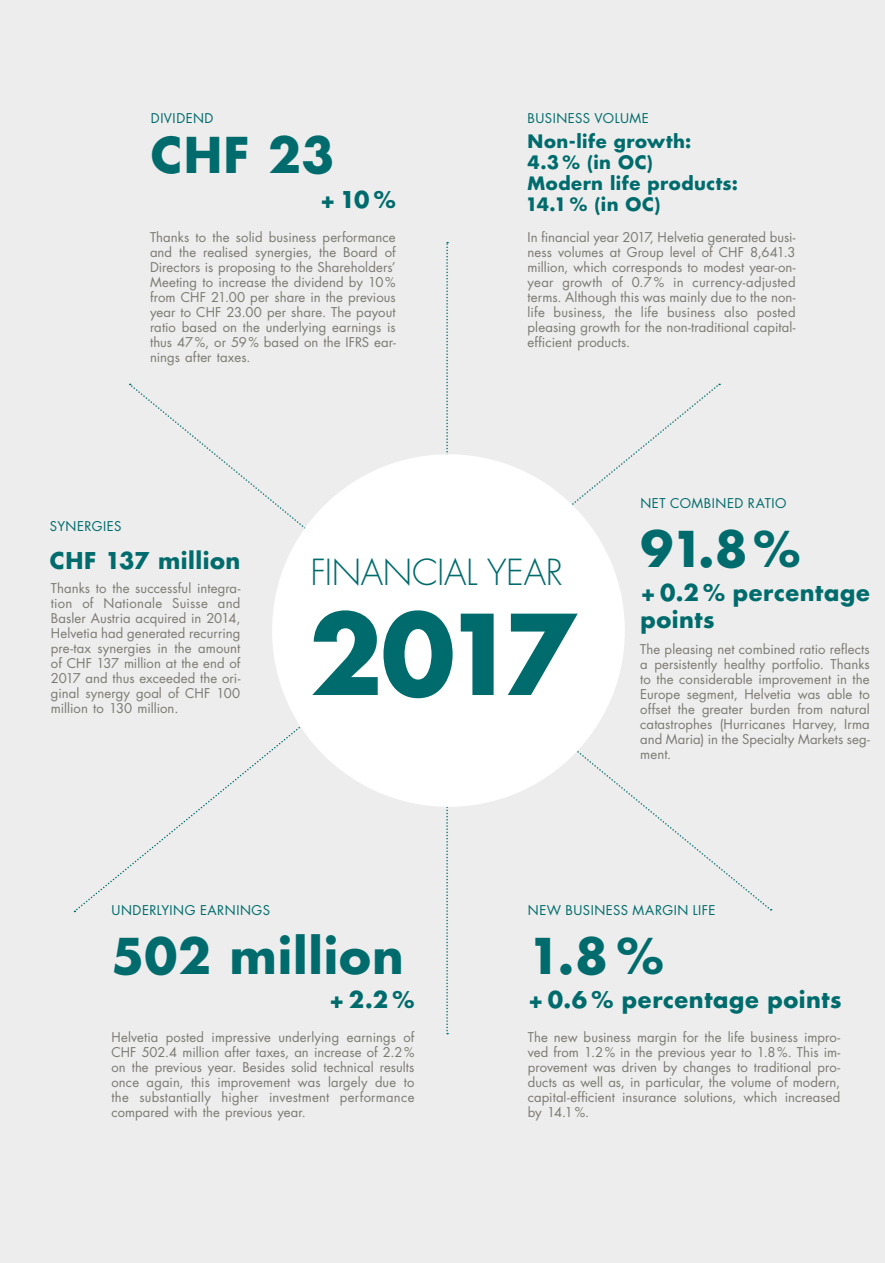
<style>
.page{position:relative;width:885px;height:1263px;background:#fff}
.page>*{position:absolute;margin:0;border:0;box-sizing:border-box;transform-origin:0 0}
.t1{font:700 108px "Futura Std";color:#006b6c}
.t2{font:700 48px "Futura Std";letter-spacing:.015em;color:#006b6c}
.t3{font:300 34.95px "Futura Std";letter-spacing:-.01em;color:#006b6c}
.t4{font:700 22.5px/27px "Futura Std";letter-spacing:.025em;color:#006b6c}
.t5{font:700 18px/21px "Futura Std";letter-spacing:.03em;color:#006b6c}
.t6{font:13.2px/15px "Futura Std";letter-spacing:.005em;color:#7b7973;text-align:justify}
.t7{font:13.2px "Futura Std";letter-spacing:.04em;color:#006b6c}
</style>
<div class="page">
<div style="left:0;top:0;width:884px;height:1263px;background:#ecedec"></div>
<svg style="left:446px;top:242px;width:2px;height:792px"></svg>
<svg style="left:75px;top:383px;width:645px;height:528px"></svg>
<div style="left:272px;top:454px;width:352px;height:353px;background:#fff;border-radius:50%"></div>
<p class="t7" style="left:151px;top:110px;width:64px">DIVIDEND</p>
<h2 class="t2" style="left:151px;top:123px;width:185px">CHF 23</h2>
<h3 class="t4" style="left:320px;top:185px;width:77px">+10%</h3>
<p class="t6" style="left:150px;top:230px;width:247px">Thanks to the solid business performance and the realised synergies, the Board of Directors is proposing to the Shareholders’ Meeting to increase the dividend by 10% from CHF 21.00 per share in the previous year to CHF 23.00 per share. The payout ratio based on the underlying earnings is thus 47%, or 59% based on the IFRS ear&shy;nings after taxes.</p>
<p class="t7" style="left:527px;top:110px;width:123px">BUSINESS VOLUME</p>
<h3 class="t5" style="left:525px;top:131px;width:214px">Non-life growth:<br>4.3 % (in OC)<br>Modern life products:<br>14.1 % (in OC)</h3>
<p class="t6" style="left:527px;top:230px;width:269px">In financial year 2017, Helvetia generated busi&shy;ness volumes at Group level of CHF 8,641.3 million, which corresponds to modest year-on&shy;year growth of 0.7% in currency-adjusted terms. Although this was mainly due to the non&shy;life business, the life business also posted pleasing growth for the non-traditional capital&shy;efficient products.</p>
<p class="t7" style="left:50px;top:518px;width:73px">SYNERGIES</p>
<h3 class="t4" style="left:50px;top:547px;width:192px">CHF 137 million</h3>
<p class="t6" style="left:51px;top:580px;width:191px">Thanks to the successful integra&shy;tion of Nationale Suisse and Basler Austria acquired in 2014, Helvetia had generated recurring pre-tax synergies in the amount of CHF 137 million at the end of 2017 and thus exceeded the ori&shy;ginal synergy goal of CHF 100 million to 130 million.</p>
<h3 class="t3" style="left:310px;top:551px;width:254px">FINANCIAL YEAR</h3>
<h1 class="t1" style="left:309px;top:583px;width:270px">2017</h1>
<p class="t7" style="left:640px;top:494px;width:147px">NET COMBINED RATIO</p>
<h2 class="t2" style="left:640px;top:517px;width:161px">91.8%</h2>
<h3 class="t4" style="left:640px;top:579px;width:231px">+ 0.2 % percentage points</h3>
<p class="t6" style="left:640px;top:642px;width:231px">The pleasing net combined ratio reflects a persistently healthy portfolio. Thanks to the considerable improvement in the Europe segment, Helvetia was able to offset the greater burden from natural catastrophes (Hurricanes Harvey, Irma and Maria) in the Specialty Markets seg&shy;ment.</p>
<p class="t7" style="left:111px;top:902px;width:160px">UNDERLYING EARNINGS</p>
<h2 class="t2" style="left:111px;top:924px;width:294px">502 million</h2>
<h3 class="t4" style="left:329px;top:986px;width:87px">+2.2%</h3>
<p class="t6" style="left:111px;top:1029px;width:304px">Helvetia posted impressive underlying earnings of CHF 502.4 million after taxes, an increase of 2.2% on the previous year. Besides solid technical results once again, this improvement was largely due to the substantially higher investment performance compared with the previous year.</p>
<p class="t7" style="left:527px;top:902px;width:189px">NEW BUSINESS MARGIN LIFE</p>
<h2 class="t2" style="left:527px;top:924px;width:137px">1.8 %</h2>
<h3 class="t4" style="left:528px;top:986px;width:315px">+ 0.6 % percentage points</h3>
<p class="t6" style="left:527px;top:1029px;width:314px">The new business margin for the life business impro&shy;ved from 1.2% in the previous year to 1.8%. This im&shy;provement was driven by changes to traditional pro&shy;ducts as well as, in particular, the volume of modern, capital-efficient insurance solutions, which increased by 14.1%.</p>
</div>
